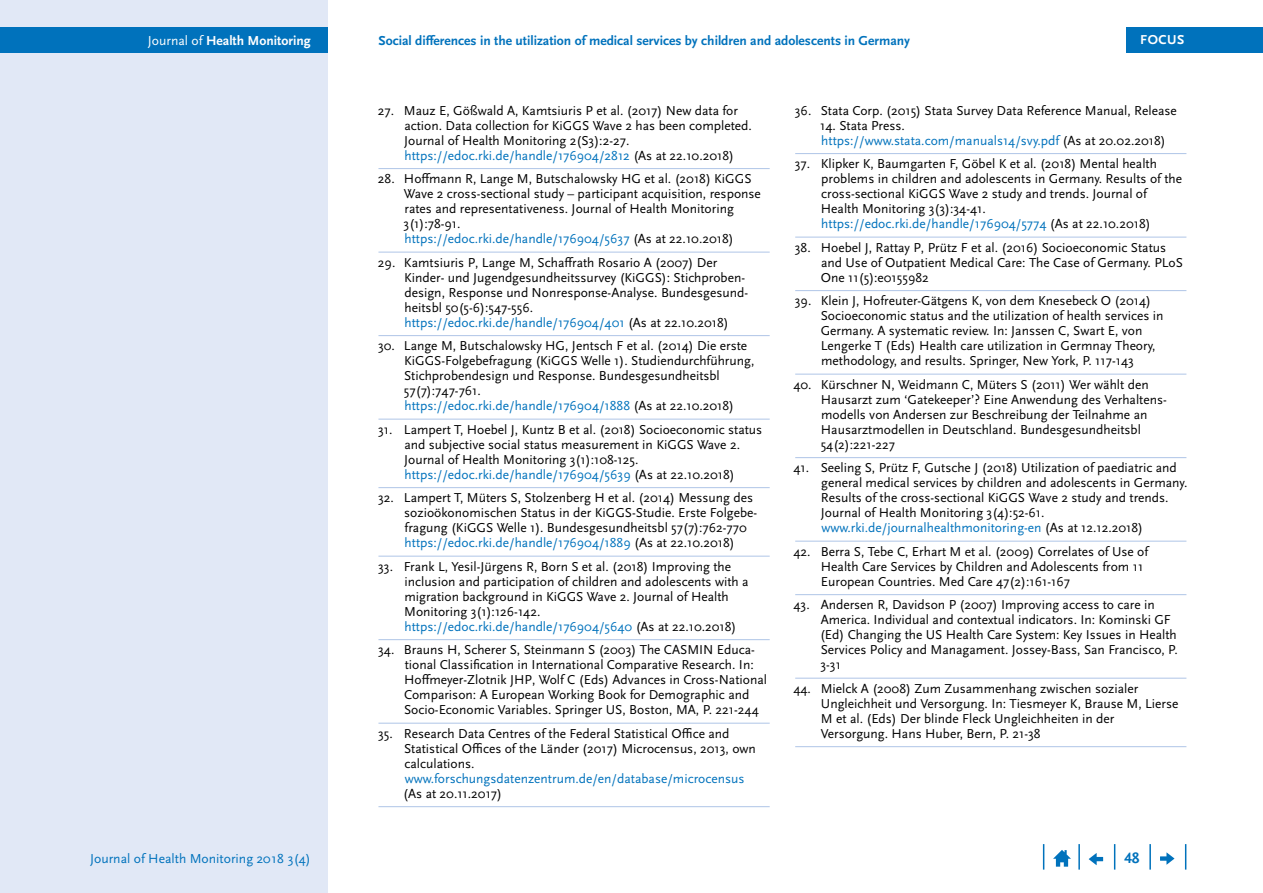
<style>
.page{position:relative;width:1263px;height:893px;background:#fff}
.page>*{position:absolute;margin:0;border:0;box-sizing:border-box;transform-origin:0 0}
.t1{font:700 15.75px "Scala Sans Pro";color:#0072bc}
.t2{font:700 13.65px "Scala Sans Pro";color:#0072bc}
.t3{font:13.65px "Scala Sans Pro";color:#0072bc}
.t4{font:700 13.65px "Scala Sans Pro";color:#fff}
.Literaturverzeichnis{font:13.5px/15px "Scala Sans Pro";color:#000}
.Literaturverzeichnis-2{font:13.5px/15px "Scala Sans Pro";color:#0072bc}
.t5{font:700 13.5px "Scala Sans Pro";letter-spacing:.04em;color:#fff}
.s1{font-weight:400}
.s2{color:#0072bc}
.s3{color:#000}
</style>
<div class="page">
<div style="left:0;top:0;width:327px;height:893px;background:#e1e8f6"></div>
<div style="left:0;top:28px;width:327px;height:25px;background:#0072bc"></div>
<div style="left:1126px;top:28px;width:137px;height:25px;background:#0072bc"></div>
<svg style="left:1185px;top:844px;width:1px;height:26px"></svg>
<hr style="left:1149px;top:844px;width:2px;height:26px;background:#0072bc">
<svg style="left:1114px;top:844px;width:1px;height:26px"></svg>
<hr style="left:1078px;top:844px;width:2px;height:26px;background:#0072bc">
<svg style="left:1043px;top:844px;width:1px;height:26px"></svg>
<svg style="left:1053px;top:850px;width:18px;height:17px"></svg>
<svg style="left:1089px;top:853px;width:14px;height:12px"></svg>
<svg style="left:1160px;top:852px;width:14px;height:13px"></svg>
<hr style="left:795px;top:153px;width:391px;height:1px;background:#afc5e7">
<hr style="left:795px;top:237px;width:391px;height:1px;background:#afc5e7">
<hr style="left:795px;top:290px;width:391px;height:1px;background:#afc5e7">
<hr style="left:795px;top:374px;width:391px;height:1px;background:#afc5e7">
<hr style="left:795px;top:457px;width:391px;height:1px;background:#afc5e7">
<hr style="left:795px;top:541px;width:391px;height:1px;background:#afc5e7">
<hr style="left:795px;top:594px;width:391px;height:1px;background:#afc5e7">
<hr style="left:795px;top:678px;width:391px;height:1px;background:#afc5e7">
<hr style="left:795px;top:746px;width:391px;height:1px;background:#afc5e7">
<hr style="left:378px;top:168px;width:392px;height:1px;background:#afc5e7">
<hr style="left:378px;top:252px;width:392px;height:1px;background:#afc5e7">
<hr style="left:378px;top:335px;width:392px;height:1px;background:#afc5e7">
<hr style="left:378px;top:419px;width:392px;height:1px;background:#afc5e7">
<hr style="left:378px;top:487px;width:392px;height:1px;background:#afc5e7">
<hr style="left:378px;top:556px;width:392px;height:1px;background:#afc5e7">
<hr style="left:378px;top:639px;width:392px;height:1px;background:#afc5e7">
<hr style="left:378px;top:723px;width:392px;height:1px;background:#afc5e7">
<hr style="left:378px;top:806px;width:392px;height:1px;background:#afc5e7">
<p class="t4" style="left:148px;top:33px;width:164px"><span class="s1">Journal of</span> Health Monitoring</p>
<p class="t3" style="left:90px;top:850px;width:222px">Journal of Health Monitoring 2018 3(4)</p>
<p class="t2" style="left:378px;top:33px;width:533px">Social differences in the utilization of medical services by children and adolescents in Germany</p>
<p class="t5" style="left:1140px;top:32px;width:46px">FOCUS</p>
<p class="Literaturverzeichnis" style="left:404px;top:103px;width:349px;text-indent:-26px">27. Mauz E, Gößwald A, Kamtsiuris P et al. (2017) New data for action. Data collection for KiGGS Wave 2 has been completed.<br>Journal of Health Monitoring 2(S3):2-27. <span class="s2">https://edoc.rki.de/handle/176904/2812</span> (As at 22.10.2018)</p>
<p class="Literaturverzeichnis" style="left:404px;top:171px;width:359px;text-indent:-26px">28. Hoffmann R, Lange M, Butschalowsky HG et al. (2018) KiGGS Wave 2 cross-sectional study – participant acquisition, response rates and representativeness. Journal of Health Monitoring 3(1):78-91.<br><span class="s2">https://edoc.rki.de/handle/176904/5637</span> (As at 22.10.2018)</p>
<p class="Literaturverzeichnis" style="left:404px;top:255px;width:345px;text-indent:-26px">29. Kamtsiuris P, Lange M, Schaffrath Rosario A (2007) Der Kinder- und Jugendgesundheitssurvey (KiGGS): Stichproben&shy;design, Response und Nonresponse-Analyse. Bundesgesund&shy;heitsbl 50(5-6):547-556. <span class="s2">https://edoc.rki.de/handle/176904/401</span> (As at 22.10.2018)</p>
<p class="Literaturverzeichnis" style="left:404px;top:338px;width:352px;text-indent:-26px">30. Lange M, Butschalowsky HG, Jentsch F et al. (2014) Die erste KiGGS-Folgebefragung (KiGGS Welle 1). Studiendurchführung, Stichprobendesign und Response. Bundesgesundheitsbl 57(7):747-761.<br><span class="s2">https://edoc.rki.de/handle/176904/1888</span> (As at 22.10.2018)</p>
<p class="Literaturverzeichnis" style="left:404px;top:422px;width:360px;text-indent:-26px">31. Lampert T, Hoebel J, Kuntz B et al. (2018) Socioeconomic status and subjective social status measurement in KiGGS Wave 2.<br>Journal of Health Monitoring 3(1):108-125. <span class="s2">https://edoc.rki.de/handle/176904/5639</span> (As at 22.10.2018)</p>
<p class="Literaturverzeichnis" style="left:404px;top:490px;width:354px;text-indent:-26px">32. Lampert T, Müters S, Stolzenberg H et al. (2014) Messung des sozioökonomischen Status in der KiGGS-Studie. Erste Folgebe&shy;fragung (KiGGS Welle 1). Bundesgesundheitsbl 57(7):762-770 <span class="s2">https://edoc.rki.de/handle/176904/1889</span> (As at 22.10.2018)</p>
<p class="Literaturverzeichnis" style="left:404px;top:559px;width:346px;text-indent:-26px">33. Frank L, Yesil-Jürgens R, Born S et al. (2018) Improving the inclusion and participation of children and adolescents with a migration background in KiGGS Wave 2. Journal of Health Monitoring 3(1):126-142. <span class="s2">https://edoc.rki.de/handle/176904/5640</span> (As at 22.10.2018)</p>
<p class="Literaturverzeichnis" style="left:404px;top:642px;width:365px;text-indent:-26px">34. Brauns H, Scherer S, Steinmann S (2003) The CASMIN Educa&shy;tional Classification in International Comparative Research. In:<br>Hoffmeyer-Zlotnik JHP, Wolf C (Eds) Advances in Cross-National Comparison: A European Working Book for Demographic and Socio-Economic Variables. Springer US, Boston, MA, P. 221-244</p>
<p class="Literaturverzeichnis" style="left:403px;top:726px;width:354px;text-indent:-25px">35. Research Data Centres of the Federal Statistical Office and Statistical Offices of the Länder (2017) Microcensus, 2013, own calculations. <span class="s2">www.forschungsdatenzentrum.de/en/database/microcensus </span>(As at 20.11.2017)</p>
<p class="Literaturverzeichnis" style="left:795px;top:103px;width:383px">36. Stata Corp. (2015) Stata Survey Data Reference Manual, Release</p>
<p class="Literaturverzeichnis-2" style="left:820px;top:118px;width:347px"><span class="s3">14. Stata Press.<br></span>https://www.stata.com/manuals14/svy.pdf <span class="s3">(As at 20.02.2018)</span></p>
<p class="Literaturverzeichnis" style="left:821px;top:156px;width:363px;text-indent:-26px">37. Klipker K, Baumgarten F, Göbel K et al. (2018) Mental health problems in children and adolescents in Germany. Results of the cross-sectional KiGGS Wave 2 study and trends. Journal of Health Monitoring 3(3):34-41. <span class="s2">https://edoc.rki.de/handle/176904/5774</span> (As at 22.10.2018)</p>
<p class="Literaturverzeichnis" style="left:821px;top:240px;width:363px;text-indent:-26px">38. Hoebel J, Rattay P, Prütz F et al. (2016) Socioeconomic Status and Use of Outpatient Medical Care: The Case of Germany. PLoS<br>One 11(5):e0155982</p>
<p class="Literaturverzeichnis" style="left:821px;top:293px;width:344px;text-indent:-26px">39. Klein J, Hofreuter-Gätgens K, von dem Knesebeck O (2014)<br>Socioeconomic status and the utilization of health services in Germany. A systematic review. In: Janssen C, Swart E, von Lengerke T (Eds) Health care utilization in Germnay Theory, methodology, and results. Springer, New York, P. 117-143</p>
<p class="Literaturverzeichnis" style="left:821px;top:377px;width:346px;text-indent:-27px">40. Kürschner N, Weidmann C, Müters S (2011) Wer wählt den Hausarzt zum ‘Gatekeeper’? Eine Anwendung des Verhaltens&shy;modells von Andersen zur Beschreibung der Teilnahme an Hausarztmodellen in Deutschland. Bundesgesundheitsbl 54(2):221-227</p>
<p class="Literaturverzeichnis" style="left:821px;top:460px;width:368px;text-indent:-27px">41. Seeling S, Prütz F, Gutsche J (2018) Utilization of paediatric and general medical services by children and adolescents in Germany.<br>Results of the cross-sectional KiGGS Wave 2 study and trends.<br>Journal of Health Monitoring 3(4):52-61. <span class="s2">www.rki.de/journalhealthmonitoring-en</span> (As at 12.12.2018)</p>
<p class="Literaturverzeichnis" style="left:821px;top:544px;width:329px;text-indent:-27px">42. Berra S, Tebe C, Erhart M et al. (2009) Correlates of Use of<br>Health Care Services by Children and Adolescents from 11<br>European Countries. Med Care 47(2):161-167</p>
<p class="Literaturverzeichnis" style="left:820px;top:597px;width:359px;text-indent:-27px">43. Andersen R, Davidson P (2007) Improving access to care in America. Individual and contextual indicators. In: Kominski GF (Ed) Changing the US Health Care System: Key Issues in Health Services Policy and Managament. Jossey-Bass, San Francisco, P.<br>3-31</p>
<p class="Literaturverzeichnis" style="left:821px;top:681px;width:359px;text-indent:-27px">44. Mielck A (2008) Zum Zusammenhang zwischen sozialer Ungleichheit und Versorgung. In: Tiesmeyer K, Brause M, Lierse M et al. (Eds) Der blinde Fleck Ungleichheiten in der Versorgung. Hans Huber, Bern, P. 21-38</p>
<p class="t1" style="left:1124px;top:849px;width:17px">48</p>
</div>
